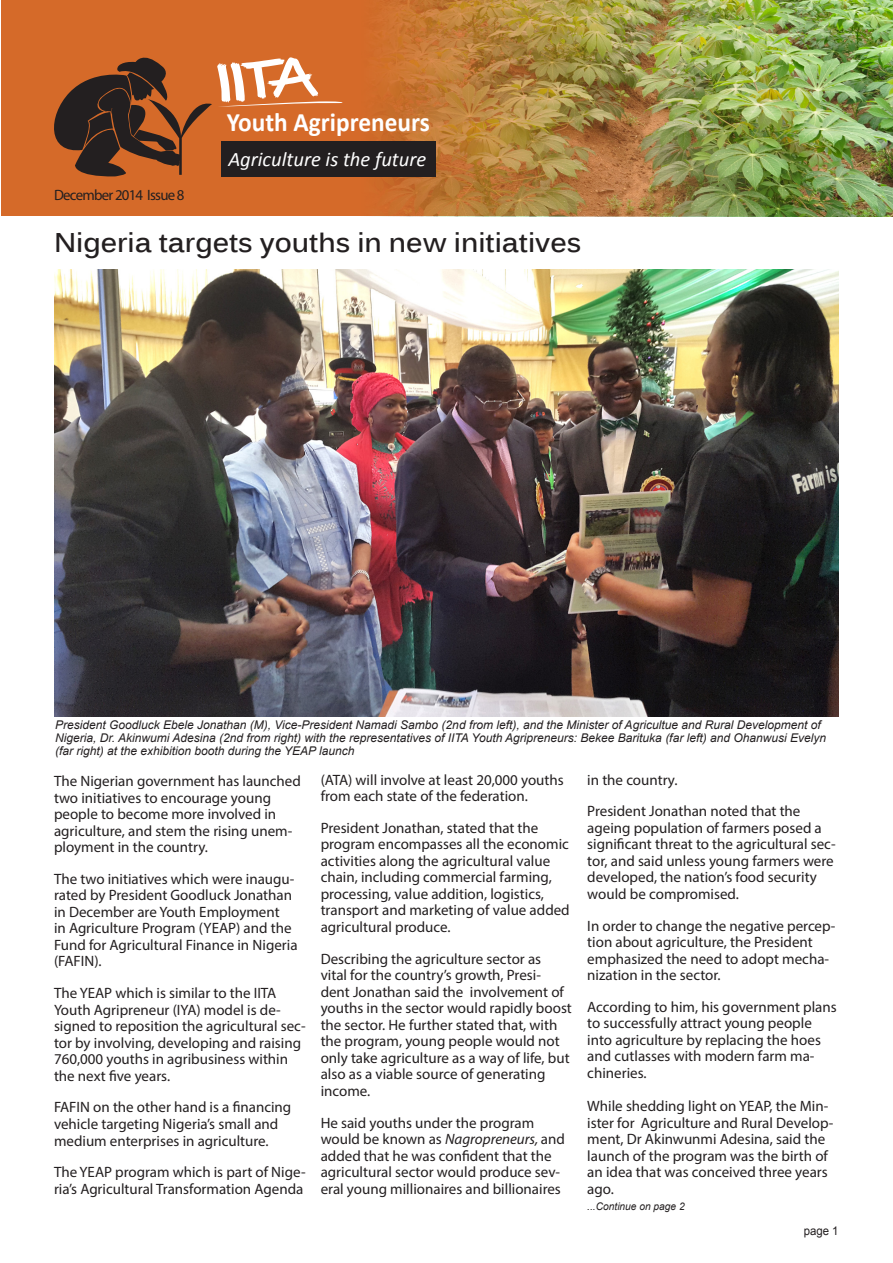
<style>
.page{position:relative;width:893px;height:1263px;background:#fff}
.page>*{position:absolute;margin:0;border:0;box-sizing:border-box;transform-origin:0 0}
.Main_story_heading{font:700 27px "Kalinga";color:#231f20}
.t1{font:700 26.7px "Calibri";color:#fff;scale:.95 1}
.t2{font:italic 20.55px "Calibri";color:#fff}
.t3{font:15px/16.5px "Myriad Pro";color:#231f20}
.t4{font:15px "Myriad Pro";letter-spacing:-.05em;color:#231f20}
.t5{font:italic 12px/12.9px "Arial";color:#231f20}
.t6{font:12px "Arial";color:#231f20;scale:.95 1}
.t7{font:italic 10.5px "Arial";color:#231f20}
.s1{font-style:italic}
</style>
<div class="page">
<div style="left:1px;top:1px;width:891px;height:215px;background:#d56a29"></div>
<img style="left:221px;top:0;width:672px;height:216px">
<div style="left:222px;top:141px;width:214px;height:35px;background:#231f20"></div>
<svg style="left:54px;top:50px;width:289px;height:127px"></svg>
<img style="left:54px;top:270px;width:785px;height:446px">
<p class="t4" style="left:54px;top:186px;width:132px">December 2014 Issue 8</p>
<p class="t1" style="left:227px;top:105px;width:215px">Youth Agripreneurs</p>
<p class="t2" style="left:228px;top:146px;width:200px">Agriculture is the future</p>
<p class="Main_story_heading" style="left:54px;top:225px;width:529px">Nigeria targets youths in new initiatives</p>
<p class="t5" style="left:55px;top:718px;width:772px">President Goodluck Ebele Jonathan (M), Vice-President Namadi Sambo (2nd from left), and the Minister of Agricultue and Rural Development of<br>Nigeria, Dr. Akinwumi Adesina (2nd from right) with the representatives of IITA Youth Agripreneurs: Bekee Barituka (far left) and Ohanwusi Evelyn (far right) at the exhibition booth during the YEAP launch</p>
<p class="t3" style="left:54px;top:772px;width:248px">The Nigerian government has launched two initiatives to encourage young people to become more involved in agriculture, and stem the rising unem&shy;ployment in the country.</p>
<p class="t3" style="left:54px;top:870px;width:245px">The two initiatives which were inaugu&shy;rated by President Goodluck Jonathan in December are Youth Employment<br>in Agriculture Program (YEAP) and the Fund for Agricultural Finance in Nigeria (FAFIN).</p>
<p class="t3" style="left:54px;top:985px;width:253px">The YEAP which is similar to the IITA Youth Agripreneur (IYA) model is de&shy;signed to reposition the agricultural sec&shy;tor by involving, developing and raising 760,000 youths in agribusiness within the next five years.</p>
<p class="t3" style="left:54px;top:1099px;width:239px">FAFIN on the other hand is a financing vehicle targeting Nigeria’s small and medium enterprises in agriculture.</p>
<p class="t3" style="left:54px;top:1164px;width:253px">The YEAP program which is part of Nige&shy;ria’s Agricultural Transformation Agenda</p>
<p class="t3" style="left:321px;top:771px;width:245px">(ATA) will involve at least 20,000 youths from each state of the federation.</p>
<p class="t3" style="left:321px;top:819px;width:251px">President Jonathan, stated that the program encompasses all the economic activities along the agricultural value chain, including commercial farming, processing, value addition, logistics, transport and marketing of value added agricultural produce.</p>
<p class="t3" style="left:321px;top:950px;width:253px">Describing the agriculture sector as<br>vital for the country’s growth, Presi&shy;dent Jonathan said the involvement of youths in the sector would rapidly boost the sector. He further stated that, with the program, young people would not only take agriculture as a way of life, but also as a viable source of generating income.</p>
<p class="t3" style="left:321px;top:1114px;width:246px">He said youths under the program would be known as <span class="s1">Nagropreneurs,</span> and added that he was confident that the agricultural sector would produce sev&shy;eral young millionaires and billionaires</p>
<p class="t3" style="left:587px;top:771px;width:92px">in the country.</p>
<p class="t3" style="left:587px;top:803px;width:250px">President Jonathan noted that the ageing population of farmers posed a significant threat to the agricultural sec&shy;tor, and said unless young farmers were developed, the nation’s food security would be compromised.</p>
<p class="t3" style="left:587px;top:917px;width:250px">In order to change the negative percep&shy;tion about agriculture, the President emphasized the need to adopt mecha&shy;nization in the sector.</p>
<p class="t3" style="left:587px;top:998px;width:251px">According to him, his government plans to successfully attract young people into agriculture by replacing the hoes and cutlasses with modern farm ma&shy;chineries.</p>
<p class="t3" style="left:587px;top:1098px;width:248px">While shedding light on YEAP, the Min&shy;ister for Agriculture and Rural Develop&shy;ment, Dr Akinwunmi Adesina, said the launch of the program was the birth of an idea that was conceived three years ago.</p>
<p class="t7" style="left:587px;top:1200px;width:99px">...Continue on page 2</p>
<p class="t6" style="left:804px;top:1223px;width:38px">page 1</p>
</div>
